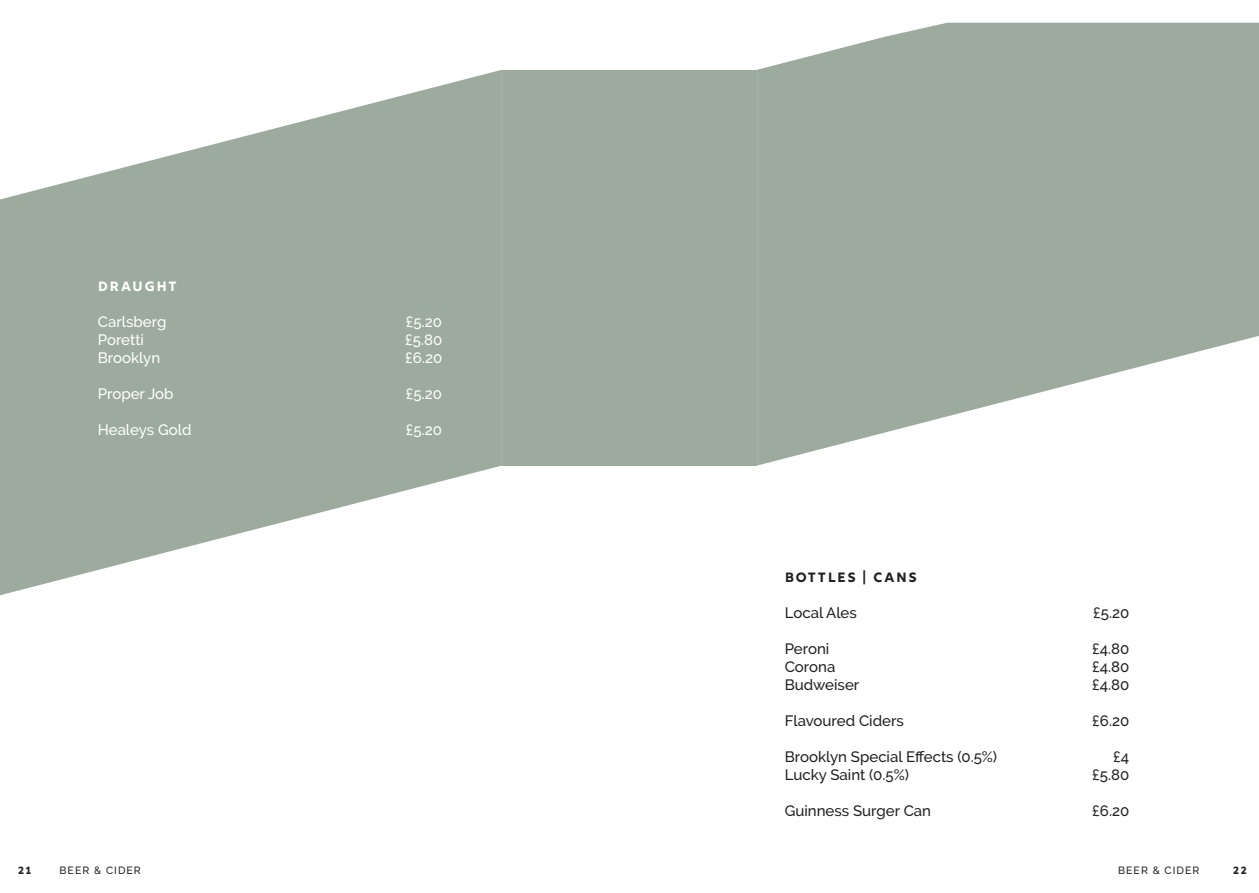
<style>
.page{position:relative;width:1259px;height:893px;background:#fff}
.page>*{position:absolute;margin:0;border:0;box-sizing:border-box;transform-origin:0 0}
.t1{font:500 15px "Raleway";color:#231f20}
.t2{font:500 15px "Raleway";color:#fff}
.t3{font:13.5px "Rig Bold Face";letter-spacing:.1em;color:#231f20}
.t4{font:13.5px "Rig Bold Face";letter-spacing:.1em;color:#fff}
.t5{font:500 10.5px "Raleway";letter-spacing:.1em;color:#231f20}
.t6{font:10.5px "Rig Bold Face";color:#231f20}
</style>
<div class="page">
<div style="left:502px;top:70px;width:140px;height:395px;background:#9cab9e"></div>
<svg style="left:0;top:70px;width:502px;height:525px;fill:#9cab9e"></svg>
<div style="left:617px;top:70px;width:140px;height:395px;background:#9cab9e"></div>
<svg style="left:757px;top:23px;width:502px;height:443px;fill:#9cab9e"></svg>
<p class="t4" style="left:98px;top:278px;width:81px">DRAUGHT</p>
<p class="t2" style="left:98px;top:313px;width:70px">Carlsberg</p>
<p class="t2" style="left:406px;top:313px;width:38px">£5.20</p>
<p class="t2" style="left:98px;top:331px;width:48px">Poretti</p>
<p class="t2" style="left:405px;top:331px;width:39px">£5.80</p>
<p class="t2" style="left:98px;top:349px;width:64px">Brooklyn</p>
<p class="t2" style="left:405px;top:349px;width:39px">£6.20</p>
<p class="t2" style="left:98px;top:385px;width:77px">Proper Job</p>
<p class="t2" style="left:406px;top:385px;width:38px">£5.20</p>
<p class="t2" style="left:98px;top:421px;width:95px">Healeys Gold</p>
<p class="t2" style="left:406px;top:421px;width:38px">£5.20</p>
<p class="t6" style="left:18px;top:864px;width:15px">21</p>
<p class="t5" style="left:60px;top:864px;width:83px">BEER &amp; CIDER</p>
<p class="t3" style="left:784px;top:569px;width:134px">BOTTLES | CANS</p>
<p class="t1" style="left:784px;top:604px;width:74px">Local Ales</p>
<p class="t1" style="left:1093px;top:604px;width:38px">£5.20</p>
<p class="t1" style="left:784px;top:640px;width:46px">Peroni</p>
<p class="t1" style="left:1092px;top:640px;width:39px">£4.80</p>
<p class="t1" style="left:784px;top:658px;width:52px">Corona</p>
<p class="t1" style="left:1092px;top:658px;width:39px">£4.80</p>
<p class="t1" style="left:784px;top:676px;width:76px">Budweiser</p>
<p class="t1" style="left:1092px;top:676px;width:39px">£4.80</p>
<p class="t1" style="left:784px;top:712px;width:121px">Flavoured Ciders</p>
<p class="t1" style="left:1092px;top:712px;width:39px">£6.20</p>
<p class="t1" style="left:784px;top:748px;width:214px">Brooklyn Special Effects (0.5%)</p>
<p class="t1" style="left:1113px;top:748px;width:18px">£4</p>
<p class="t1" style="left:784px;top:766px;width:126px">Lucky Saint (0.5%)</p>
<p class="t1" style="left:1092px;top:766px;width:39px">£5.80</p>
<p class="t1" style="left:784px;top:802px;width:148px">Guinness Surger Can</p>
<p class="t1" style="left:1092px;top:802px;width:39px">£6.20</p>
<p class="t5" style="left:1118px;top:864px;width:83px">BEER &amp; CIDER</p>
<p class="t6" style="left:1232px;top:864px;width:16px">22</p>
</div>
